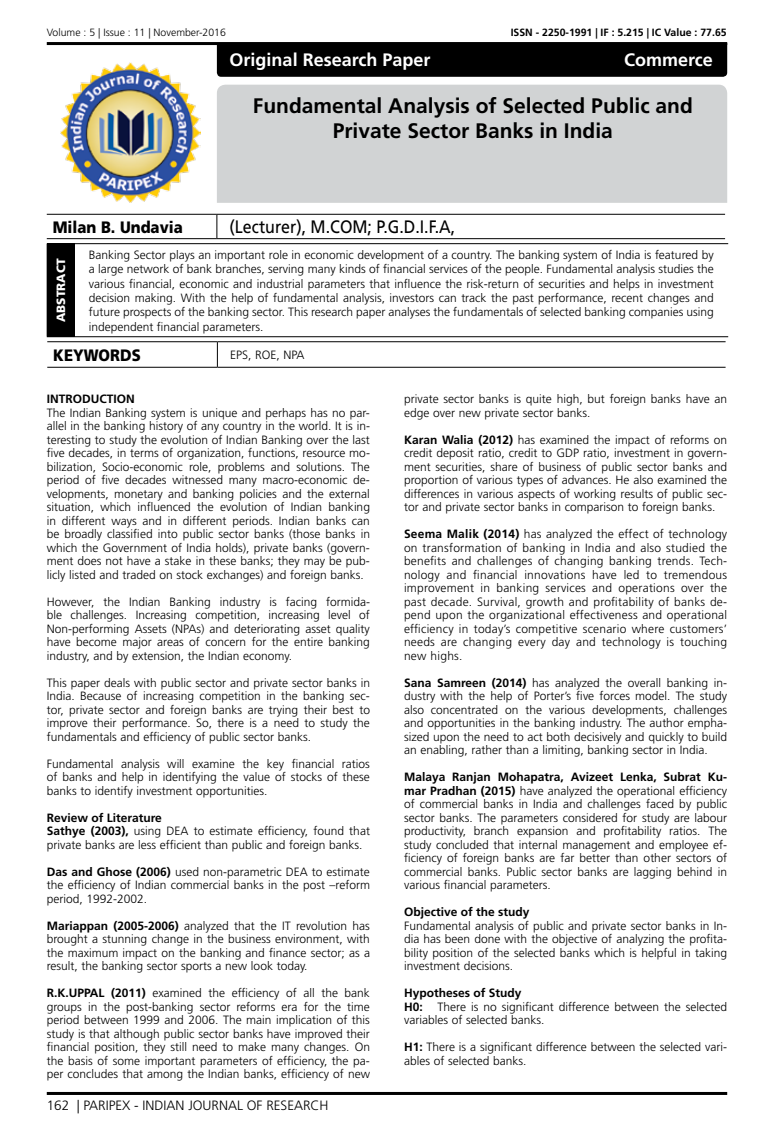
<style>
.page{position:relative;width:774px;height:1136px;background:#fff}
.page>*{position:absolute;margin:0;border:0;box-sizing:border-box;transform-origin:0 0}
.t1{font:700 21px/25.2px "Frutiger LT Std";color:#000;text-align:center}
.t2{font:18px "Frutiger LT Std";color:#000;scale:.89 1}
.t3{font:700 18px "Frutiger LT Std";color:#fff}
.t4{font:900 16.5px "Frutiger LT Std";color:#000;scale:.9 1}
.t5{font:300 13.5px "Frutiger LT Std";color:#000}
.t6{font:300 12px/13.5px "Frutiger LT Std";color:#000;text-align:justify}
.t7{font:700 12px "Frutiger LT Std";color:#000}
.t8{font:900 12px "Frutiger LT Std";color:#fff}
.t9{font:700 10.5px "Frutiger LT Std";color:#000}
.t10{font:300 10.5px "Frutiger LT Std";color:#000}
.s1{font-weight:700}
</style>
<div class="page">
<hr style="left:47px;top:42px;width:680px;height:3px;background:#000">
<hr style="left:47px;top:1091px;width:680px;height:3px;background:#000">
<div style="left:217px;top:85px;width:510px;height:118px;background:#d1d3d4"></div>
<div style="left:217px;top:45px;width:510px;height:32px;background:#000"></div>
<img style="left:61px;top:63px;width:139px;height:140px">
<hr style="left:47px;top:214px;width:170px;height:1px;background:#000">
<hr style="left:217px;top:214px;width:508px;height:1px;background:#000">
<svg style="left:216px;top:215px;width:1px;height:23px"></svg>
<hr style="left:47px;top:238px;width:170px;height:1px;background:#000">
<hr style="left:217px;top:238px;width:508px;height:1px;background:#000">
<hr style="left:47px;top:341px;width:170px;height:1px;background:#000">
<hr style="left:217px;top:341px;width:508px;height:1px;background:#000">
<svg style="left:217px;top:342px;width:1px;height:25px"></svg>
<hr style="left:47px;top:367px;width:170px;height:1px;background:#000">
<hr style="left:217px;top:367px;width:508px;height:1px;background:#000">
<div style="left:47px;top:244px;width:27px;height:93px;background:#000"></div>
<svg style="left:47px;top:243px;width:27px;height:1px"></svg>
<hr style="left:74px;top:243px;width:654px;height:1px;background:#000">
<hr style="left:74px;top:244px;width:1px;height:92px;background:#000">
<hr style="left:74px;top:336px;width:654px;height:1px;background:#000">
<p class="t10" style="left:47px;top:27px;width:181px">Volume : 5 | Issue : 11 | November-2016</p>
<p class="t9" style="left:511px;top:27px;width:217px">ISSN - 2250-1991 | IF : 5.215 | IC Value : 77.65</p>
<h2 class="t3" style="left:230px;top:49px;width:202px">Original Research Paper</h2>
<h2 class="t3" style="left:624px;top:49px;width:90px">Commerce</h2>
<h1 class="t1" style="left:253px;top:93px;width:441px">Fundamental Analysis of Selected Public and<br>Private Sector Banks in India</h1>
<h3 class="t4" style="left:53px;top:217px;width:146px">Milan B. Undavia</h3>
<h2 class="t2" style="left:230px;top:216px;width:255px">(Lecturer), M.COM; P.G.D.I.F.A,</h2>
<p class="t8" style="left:54px;top:322px;width:65px;rotate:-90deg">ABSTRACT</p>
<p class="t6" style="left:89px;top:247px;width:626px;line-height:14.4px">Banking Sector plays an important role in economic development of a country. The banking system of India is featured by a large network of bank branches, serving many kinds of financial services of the people. Fundamental analysis studies the various financial, economic and industrial parameters that influence the risk-return of securities and helps in investment decision making. With the help of fundamental analysis, investors can track the past performance, recent changes and future prospects of the banking sector. This research paper analyses the fundamentals of selected banking companies using independent financial parameters.</p>
<h3 class="t4" style="left:53px;top:345px;width:99px">KEYWORDS</h3>
<p class="t6" style="left:230px;top:348px;width:76px">EPS, ROE, NPA</p>
<p class="t7" style="left:47px;top:392px;width:90px">INTRODUCTION</p>
<p class="t6" style="left:47px;top:406px;width:325px">The Indian Banking system is unique and perhaps has no par&shy;allel in the banking history of any country in the world. It is in&shy;teresting to study the evolution of Indian Banking over the last five decades, in terms of organization, functions, resource mo&shy;bilization, Socio-economic role, problems and solutions. The period of five decades witnessed many macro-economic de&shy;velopments, monetary and banking policies and the external situation, which influenced the evolution of Indian banking in different ways and in different periods. Indian banks can be broadly classified into public sector banks (those banks in which the Government of India holds), private banks (govern&shy;ment does not have a stake in these banks; they may be pub&shy;licly listed and traded on stock exchanges) and foreign banks.</p>
<p class="t6" style="left:47px;top:595px;width:325px">However, the Indian Banking industry is facing formida&shy;ble challenges. Increasing competition, increasing level of Non-performing Assets (NPAs) and deteriorating asset quality have become major areas of concern for the entire banking industry, and by extension, the Indian economy.</p>
<p class="t6" style="left:47px;top:676px;width:325px">This paper deals with public sector and private sector banks in India. Because of increasing competition in the banking sec&shy;tor, private sector and foreign banks are trying their best to improve their performance. So, there is a need to study the fundamentals and efficiency of public sector banks.</p>
<p class="t6" style="left:47px;top:757px;width:325px">Fundamental analysis will examine the key financial ratios of banks and help in identifying the value of stocks of these banks to identify investment opportunities.</p>
<p class="t6" style="left:47px;top:811px;width:325px;text-align:left"><span class="s1">Review of Literature<br>Sathye (2003),</span> using DEA to estimate efficiency, found that private banks are less efficient than public and foreign banks.</p>
<p class="t6" style="left:47px;top:865px;width:325px"><span class="s1">Das and Ghose (2006)</span> used non-parametric DEA to estimate the efficiency of Indian commercial banks in the post –reform period, 1992-2002.</p>
<p class="t6" style="left:47px;top:919px;width:325px"><span class="s1">Mariappan (2005-2006)</span> analyzed that the IT revolution has brought a stunning change in the business environment, with the maximum impact on the banking and finance sector; as a result, the banking sector sports a new look today.</p>
<p class="t6" style="left:47px;top:986px;width:325px"><span class="s1">R.K.UPPAL (2011)</span> examined the efficiency of all the bank groups in the post-banking sector reforms era for the time period between 1999 and 2006. The main implication of this study is that although public sector banks have improved their financial position, they still need to make many changes. On the basis of some important parameters of efficiency, the pa&shy;per concludes that among the Indian banks, efficiency of new</p>
<p class="t5" style="left:47px;top:1097px;width:283px">162 | PARIPEX - INDIAN JOURNAL OF RESEARCH</p>
<p class="t6" style="left:404px;top:392px;width:325px">private sector banks is quite high, but foreign banks have an edge over new private sector banks.</p>
<p class="t6" style="left:404px;top:433px;width:325px"><span class="s1">Karan Walia (2012)</span> has examined the impact of reforms on credit deposit ratio, credit to GDP ratio, investment in govern&shy;ment securities, share of business of public sector banks and proportion of various types of advances. He also examined the differences in various aspects of working results of public sec&shy;tor and private sector banks in comparison to foreign banks.</p>
<p class="t6" style="left:404px;top:527px;width:325px"><span class="s1">Seema Malik (2014)</span> has analyzed the effect of technology on transformation of banking in India and also studied the benefits and challenges of changing banking trends. Tech&shy;nology and financial innovations have led to tremendous improvement in banking services and operations over the past decade. Survival, growth and profitability of banks de&shy;pend upon the organizational effectiveness and operational efficiency in today’s competitive scenario where customers’ needs are changing every day and technology is touching new highs.</p>
<p class="t6" style="left:404px;top:676px;width:325px"><span class="s1">Sana Samreen (2014)</span> has analyzed the overall banking in&shy;dustry with the help of Porter’s five forces model. The study also concentrated on the various developments, challenges and opportunities in the banking industry. The author empha&shy;sized upon the need to act both decisively and quickly to build an enabling, rather than a limiting, banking sector in India.</p>
<p class="t6" style="left:404px;top:770px;width:325px"><span class="s1">Malaya Ranjan Mohapatra, Avizeet Lenka, Subrat Ku&shy;mar Pradhan (2015)</span> have analyzed the operational efficiency of commercial banks in India and challenges faced by public sector banks. The parameters considered for study are labour productivity, branch expansion and profitability ratios. The study concluded that internal management and employee ef&shy;ficiency of foreign banks are far better than other sectors of commercial banks. Public sector banks are lagging behind in various financial parameters.</p>
<p class="t7" style="left:404px;top:905px;width:127px">Objective of the study</p>
<p class="t6" style="left:404px;top:919px;width:325px">Fundamental analysis of public and private sector banks in In&shy;dia has been done with the objective of analyzing the profita&shy;bility position of the selected banks which is helpful in taking investment decisions.</p>
<p class="t6" style="left:404px;top:986px;width:325px;text-align:left"><span class="s1">Hypotheses of Study<br>H0:</span> There is no significant difference between the selected variables of selected banks.</p>
<p class="t6" style="left:404px;top:1040px;width:325px"><span class="s1">H1:</span> There is a significant difference between the selected vari&shy;ables of selected banks.</p>
</div>
